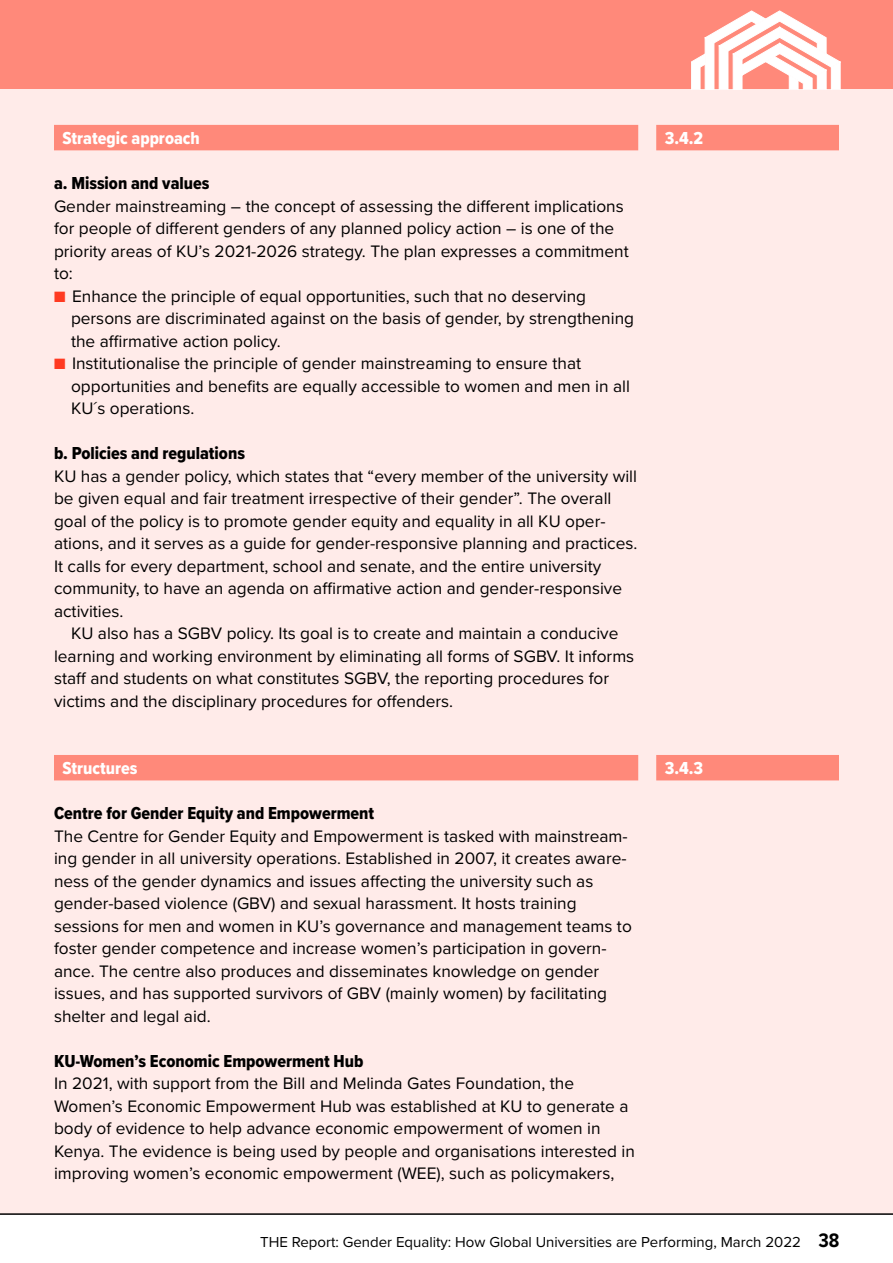
<style>
.page{position:relative;width:893px;height:1263px;background:#fff}
.page>*{position:absolute;margin:0;border:0;box-sizing:border-box;transform-origin:0 0}
.t1{font:18px "Proxima Nova Cond Extrabld";color:#000}
.t2{font:18px "Proxima Nova Cond Extrabld";color:#fff}
.t3{font:17.25px/22.5px "Proxima Nova";color:#000}
.t4{font:15px "Proxima Nova";color:#000}
.s1{color:#ff3a21}
.s2{font-family:"Proxima Nova Cond";font-weight:700;font-size:20.25px}
</style>
<div class="page">
<div style="left:0;top:0;width:893px;height:90px;background:#ff897a"></div>
<div style="left:0;top:90px;width:893px;height:1124px;background:#ffebe9"></div>
<svg style="left:691px;top:11px;width:149px;height:79px"></svg>
<hr style="left:0;top:1213px;width:893px;height:2px;background:#000">
<div style="left:54px;top:125px;width:584px;height:25px;background:#ff897a"></div>
<div style="left:54px;top:755px;width:584px;height:25px;background:#ff897a"></div>
<div style="left:656px;top:125px;width:183px;height:25px;background:#ff897a"></div>
<div style="left:656px;top:755px;width:183px;height:25px;background:#ff897a"></div>
<p class="t2" style="left:63px;top:125px;width:139px">Strategic approach</p>
<p class="t1" style="left:54px;top:170px;width:157px">a. Mission and values</p>
<p class="t3" style="left:54px;top:194px;width:576px">Gender mainstreaming – the concept of assessing the different implications for people of different genders of any planned policy action – is one of the priority areas of KU’s 2021-2026 strategy. The plan expresses a commitment to:</p>
<p class="t3" style="left:71px;top:284px;width:565px;text-indent:-17px"><span class="s1">■</span> Enhance the principle of equal opportunities, such that no deserving persons are discriminated against on the basis of gender, by strengthening the affirmative action policy.</p>
<p class="t3" style="left:71px;top:351px;width:560px;text-indent:-17px"><span class="s1">■</span> Institutionalise the principle of gender mainstreaming to ensure that opportunities and benefits are equally accessible to women and men in all<br>KU´s operations.</p>
<p class="t1" style="left:54px;top:440px;width:192px">b. Policies and regulations</p>
<p class="t3" style="left:54px;top:464px;width:585px">KU has a gender policy, which states that “every member of the university will be given equal and fair treatment irrespective of their gender”. The overall goal of the policy is to promote gender equity and equality in all KU oper&shy;ations, and it serves as a guide for gender-responsive planning and practices.<br>It calls for every department, school and senate, and the entire university community, to have an agenda on affirmative action and gender-responsive activities.</p>
<p class="t3" style="left:54px;top:621px;width:582px;text-indent:17px">KU also has a SGBV policy. Its goal is to create and maintain a conducive learning and working environment by eliminating all forms of SGBV. It informs staff and students on what constitutes SGBV, the reporting procedures for victims and the disciplinary procedures for offenders.</p>
<p class="t2" style="left:63px;top:755px;width:77px">Structures</p>
<p class="t1" style="left:54px;top:800px;width:322px">Centre for Gender Equity and Empowerment</p>
<p class="t3" style="left:54px;top:824px;width:579px">The Centre for Gender Equity and Empowerment is tasked with mainstream&shy;ing gender in all university operations. Established in 2007, it creates aware&shy;ness of the gender dynamics and issues affecting the university such as gender-based violence (GBV) and sexual harassment. It hosts training sessions for men and women in KU’s governance and management teams to foster gender competence and increase women’s participation in govern&shy;ance. The centre also produces and disseminates knowledge on gender issues, and has supported survivors of GBV (mainly women) by facilitating shelter and legal aid.</p>
<p class="t1" style="left:54px;top:1047px;width:311px">KU-Women’s Economic Empowerment Hub</p>
<p class="t3" style="left:54px;top:1071px;width:582px">In 2021, with support from the Bill and Melinda Gates Foundation, the Women’s Economic Empowerment Hub was established at KU to generate a body of evidence to help advance economic empowerment of women in Kenya. The evidence is being used by people and organisations interested in improving women’s economic empowerment (WEE), such as policymakers,</p>
<p class="t2" style="left:665px;top:125px;width:40px">3.4.2</p>
<p class="t2" style="left:665px;top:755px;width:40px">3.4.3</p>
<p class="t4" style="left:260px;top:1230px;width:581px">THE Report: Gender Equality: How Global Universities are Performing, March 2022 <span class="s2">38</span></p>
</div>
